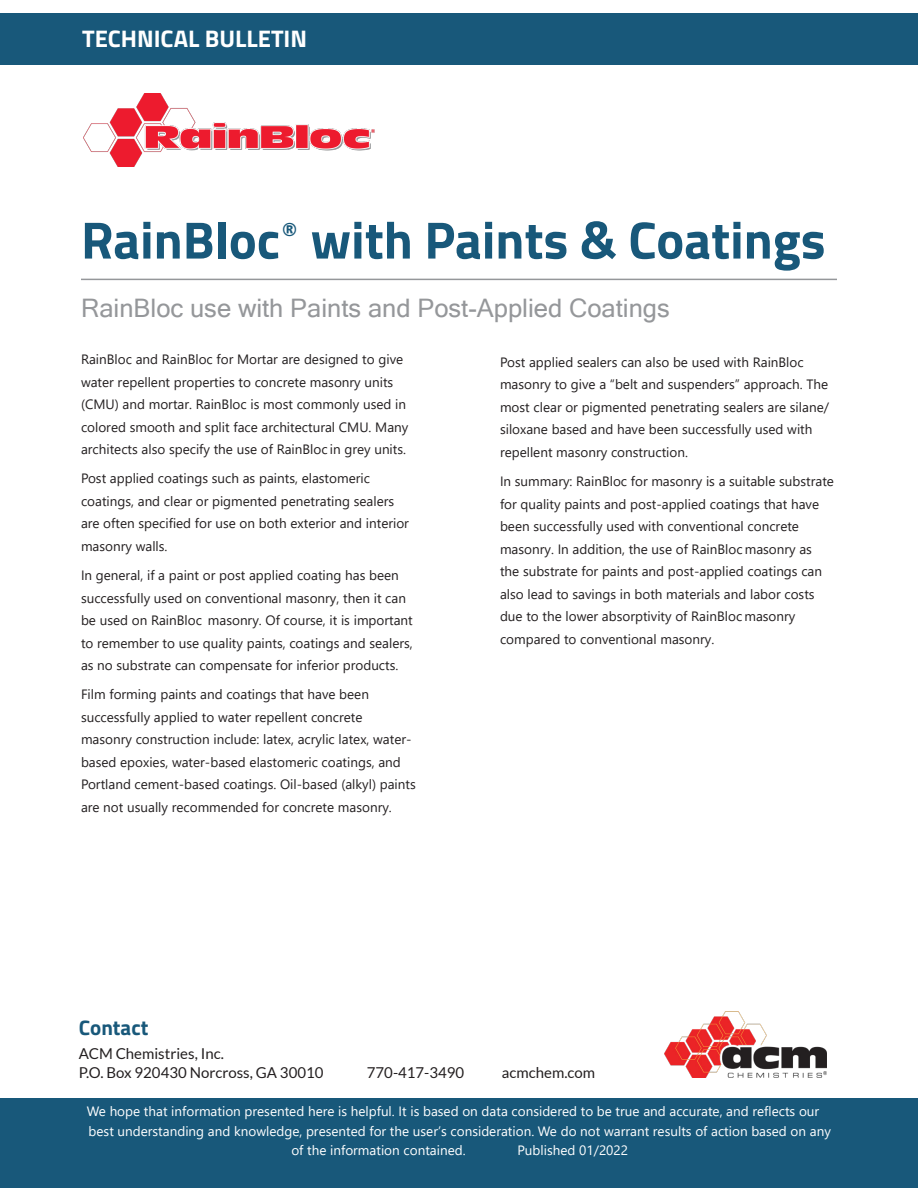
<style>
.page{position:relative;width:918px;height:1188px;background:#fff}
.page>*{position:absolute;margin:0;border:0;box-sizing:border-box;transform-origin:0 0}
.Main_Header{font:700 52.5px "Titillium Web";color:#18587a}
.Main_Sub_Header{font:25.5px "Microsoft Sans Serif";color:#95979a}
.t1{font:700 24px "Titillium Web";color:#fff}
.Main_Header-2{font:700 22.5px "Segoe UI";color:#18587a}
.t2{font:700 21px "Titillium Web";color:#18587a}
.t3{font:15px "Lato";color:#231f20}
.Para_Text{font:13.5px/22.5px "Segoe UI";color:#231f20}
.Footer_Text{font:13.5px "Segoe UI";color:#fff}
</style>
<div class="page">
<div style="left:0;top:14px;width:918px;height:51px;background:#18587a"></div>
<hr style="left:81px;top:279px;width:756px;height:1px;background:#95979a">
<div style="left:0;top:1098px;width:918px;height:90px;background:#18587a"></div>
<img style="left:83px;top:93px;width:292px;height:74px">
<img style="left:664px;top:1011px;width:162px;height:66px">
<p class="t1" style="left:82px;top:20px;width:227px">TECHNICAL BULLETIN</p>
<p class="Main_Header" style="left:81px;top:200px;width:201px">RainBloc</p>
<p class="Main_Header-2" style="left:280px;top:210px;width:21px">®</p>
<p class="Main_Header" style="left:311px;top:200px;width:516px">with Paints &amp; Coatings</p>
<p class="Main_Sub_Header" style="left:81px;top:291px;width:590px">RainBloc use with Paints and Post-Applied Coatings</p>
<p class="Para_Text" style="left:81px;top:347px;width:329px">RainBloc and RainBloc for Mortar are designed to give water repellent properties to concrete masonry units (CMU) and mortar. RainBloc is most commonly used in colored smooth and split face architectural CMU. Many architects also specify the use of RainBloc in grey units.</p>
<p class="Para_Text" style="left:81px;top:466px;width:329px">Post applied coatings such as paints, elastomeric coatings, and clear or pigmented penetrating sealers are often specified for use on both exterior and interior masonry walls.</p>
<p class="Para_Text" style="left:81px;top:563px;width:333px">In general, if a paint or post applied coating has been successfully used on conventional masonry, then it can be used on RainBloc masonry. Of course, it is important to remember to use quality paints, coatings and sealers, as no substrate can compensate for inferior products.</p>
<p class="Para_Text" style="left:81px;top:682px;width:336px">Film forming paints and coatings that have been successfully applied to water repellent concrete masonry construction include: latex, acrylic latex, water&shy;based epoxies, water-based elastomeric coatings, and Portland cement-based coatings. Oil-based (alkyl) paints are not usually recommended for concrete masonry.</p>
<p class="Para_Text" style="left:500px;top:350px;width:330px">Post applied sealers can also be used with RainBloc masonry to give a “belt and suspenders” approach. The most clear or pigmented penetrating sealers are silane/ siloxane based and have been successfully used with repellent masonry construction.</p>
<p class="Para_Text" style="left:500px;top:469px;width:335px">In summary: RainBloc for masonry is a suitable substrate for quality paints and post-applied coatings that have been successfully used with conventional concrete masonry. In addition, the use of RainBloc masonry as the substrate for paints and post-applied coatings can also lead to savings in both materials and labor costs due to the lower absorptivity of RainBloc masonry compared to conventional masonry.</p>
<p class="t2" style="left:79px;top:1011px;width:71px">Contact</p>
<p class="t3" style="left:79px;top:1045px;width:147px">ACM Chemistries, Inc.</p>
<p class="t3" style="left:79px;top:1064px;width:246px">P.O. Box 920430 Norcross, GA 30010</p>
<p class="t3" style="left:367px;top:1064px;width:99px">770-417-3490</p>
<p class="t3" style="left:502px;top:1064px;width:95px">acmchem.com</p>
<p class="Footer_Text" style="left:87px;top:1099px;width:734px">We hope that information presented here is helpful. It is based on data considered to be true and accurate, and reflects our</p>
<p class="Footer_Text" style="left:89px;top:1118px;width:744px">best understanding and knowledge, presented for the user’s consideration. We do not warrant results of action based on any</p>
<p class="Footer_Text" style="left:291px;top:1138px;width:176px">of the information contained.</p>
<p class="Footer_Text" style="left:517px;top:1138px;width:112px">Published 01/2022</p>
</div>
